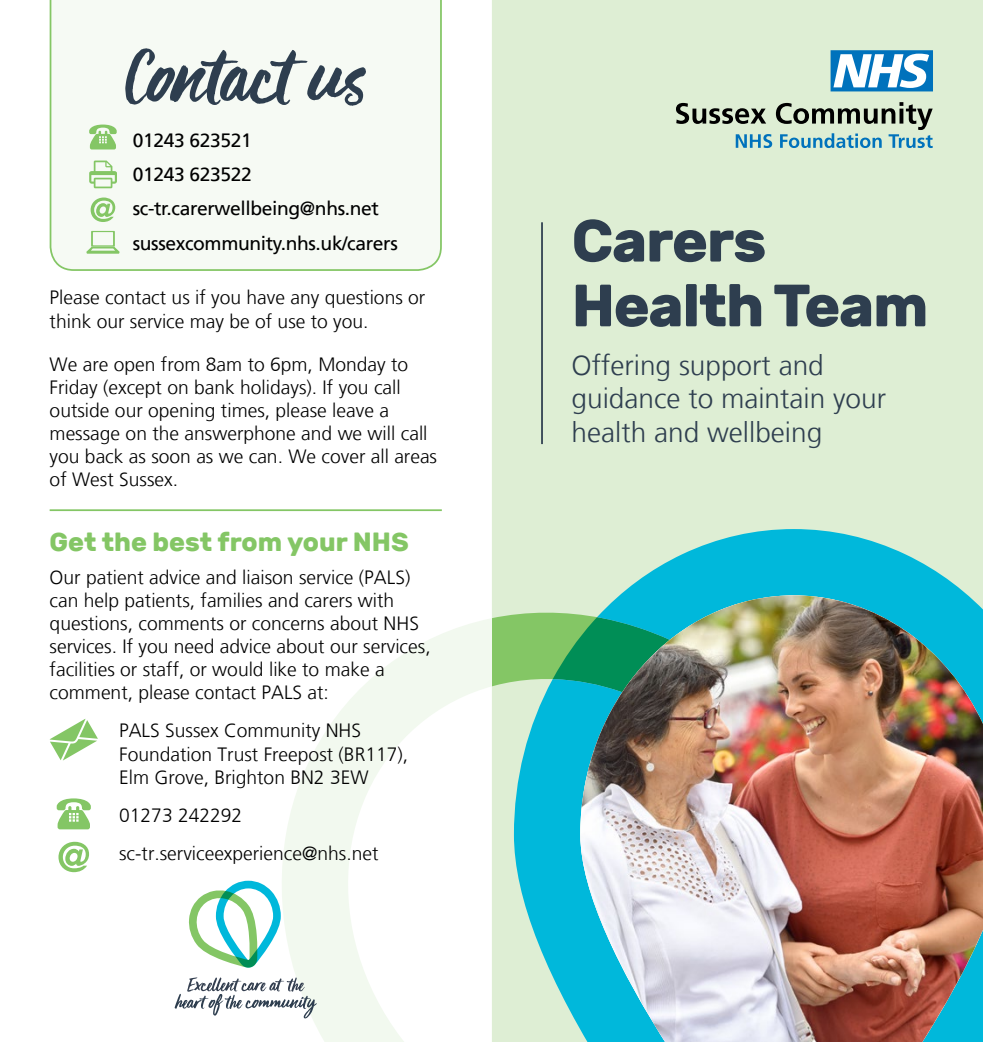
<style>
.page{position:relative;width:983px;height:1042px;background:#fff}
.page>*{position:absolute;margin:0;border:0;box-sizing:border-box;transform-origin:0 0}
.t1{font:87.5px "Viva Beautiful B";color:#2e3e4f}
.t2{font:700 59.5px/64.8px "Rubik";letter-spacing:-.02em;color:#2e3e4f}
.t3{font:300 28px/33.6px "Frutiger LT";color:#2e3e4f}
.t4{font:700 26.25px "Rubik";color:#84c665}
.t5{font:300 19.25px/23.1px "Frutiger LT";color:#000}
.t6{font:19.25px/34.5px "Frutiger LT";letter-spacing:-.02em;color:#000}
</style>
<div class="page">
<div style="left:491px;top:0;width:491px;height:1042px;background:#deeed4"></div>
<svg style="left:491px;top:611px;width:23px;height:431px"></svg>
<svg style="left:514px;top:529px;width:454px;height:446px;fill:#00b8db"></svg>
<svg style="left:552px;top:617px;width:28px;height:412px;background:#1bbac7"></svg>
<img style="left:580px;top:595px;width:402px;height:447px">
<hr style="left:541px;top:222px;width:1px;height:222px;background:#2e3e4f">
<div style="left:50px;top:0;width:391px;height:271px;background:#f6faf4"></div>
<hr style="left:50px;top:509px;width:391px;height:2px;background:#84c665">
<svg style="left:189px;top:881px;width:92px;height:87px"></svg>
<svg style="left:175px;top:977px;width:142px;height:41px"></svg>
<svg style="left:58px;top:842px;width:31px;height:30px"></svg>
<svg style="left:57px;top:798px;width:34px;height:31px"></svg>
<svg style="left:50px;top:719px;width:48px;height:41px"></svg>
<svg style="left:676px;top:102px;width:256px;height:46px"></svg>
<svg style="left:830px;top:50px;width:102px;height:41px;background:#79b4db"></svg>
<svg style="left:89px;top:161px;width:28px;height:27px"></svg>
<svg style="left:86px;top:231px;width:34px;height:23px"></svg>
<svg style="left:91px;top:197px;width:24px;height:25px"></svg>
<svg style="left:89px;top:125px;width:28px;height:24px"></svg>
<h1 class="t1" style="left:126px;top:17px;width:241px">Contact us</h1>
<p class="t6" style="left:133px;top:123px;width:266px">01243 623521<br>01243 623522 sc-tr.carerwellbeing@nhs.net sussexcommunity.nhs.uk/carers</p>
<p class="t5" style="left:50px;top:286px;width:377px">Please contact us if you have any questions or think our service may be of use to you.</p>
<p class="t5" style="left:50px;top:353px;width:389px">We are open from 8am to 6pm, Monday to Friday (except on bank holidays). If you call outside our opening times, please leave a message on the answerphone and we will call you back as soon as we can. We cover all areas of West Sussex.</p>
<h3 class="t4" style="left:50px;top:526px;width:360px">Get the best from your NHS</h3>
<p class="t5" style="left:50px;top:566px;width:382px">Our patient advice and liaison service (PALS) can help patients, families and carers with questions, comments or concerns about NHS services. If you need advice about our services, facilities or staff, or would like to make a comment, please contact PALS at:</p>
<p class="t5" style="left:119px;top:719px;width:290px">PALS Sussex Community NHS<br>Foundation Trust Freepost (BR117),<br>Elm Grove, Brighton BN2 3EW</p>
<p class="t5" style="left:119px;top:796px;width:261px;line-height:38px">01273 242292 sc-tr.serviceexperience@nhs.net</p>
<h2 class="t2" style="left:571px;top:209px;width:358px">Carers<br>Health Team</h2>
<h3 class="t3" style="left:571px;top:349px;width:316px">Offering support and guidance to maintain your health and wellbeing</h3>
</div>
